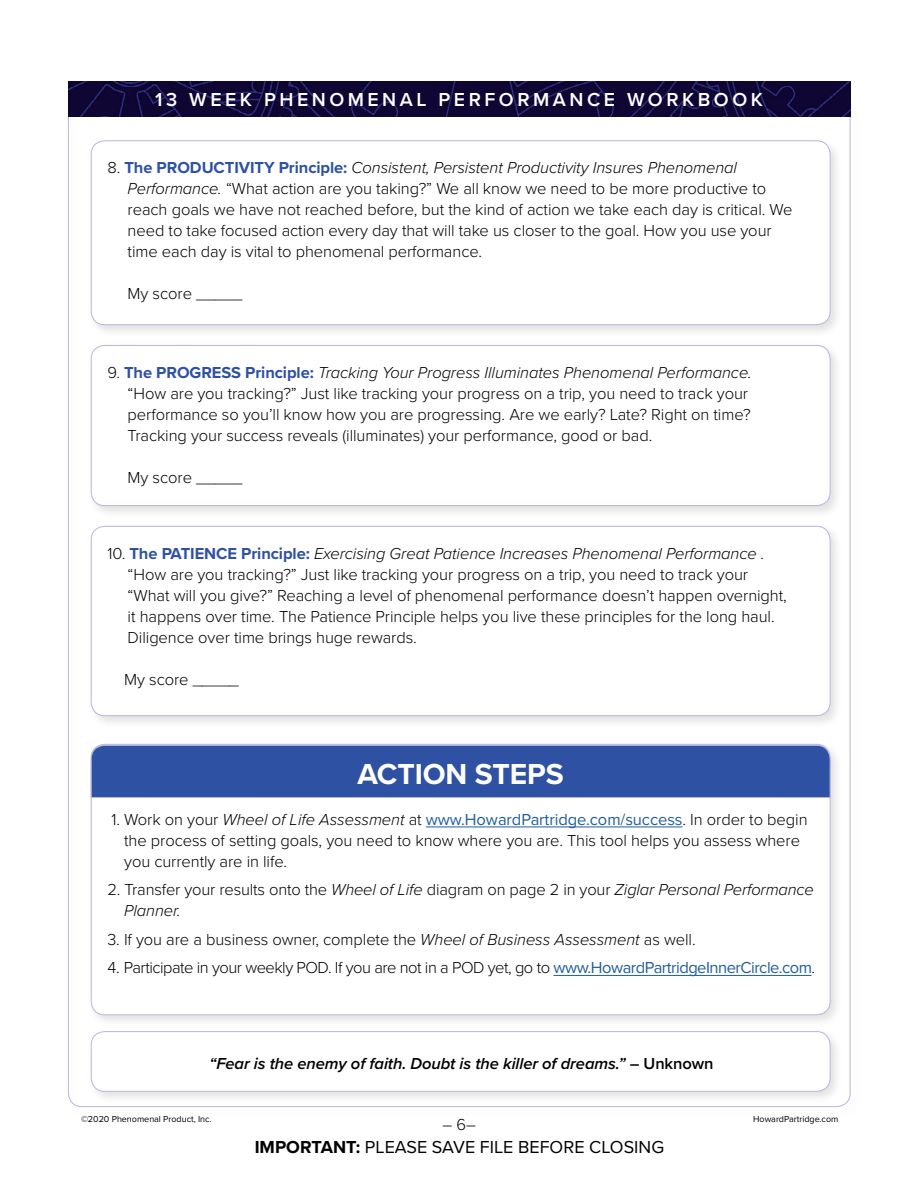
<style>
.page{position:relative;width:918px;height:1188px;background:#fff}
.page>*{position:absolute;margin:0;border:0;box-sizing:border-box;transform-origin:0 0}
.t1{font:700 30px "Proxima Nova";letter-spacing:-.005em;color:#fff}
.t2{font:600 19.5px "Proxima Nova";letter-spacing:.18em;color:#fff}
.t3{font:18px "Proxima Nova";color:#000}
.t4{font:300 16.5px/21px "Proxima Nova";letter-spacing:-.005em;color:#000}
.t5{font:300 16.5px "Proxima Nova";letter-spacing:-.03em;color:#000}
.t6{font:italic 600 16.5px "Proxima Nova";letter-spacing:-.005em;color:#000}
.t7{font:9px "Proxima Nova";letter-spacing:-.005em;color:#000}
.s1{font-weight:700;color:#2e51a3}
.s2{font-style:italic}
.s3{font-weight:400;color:#215e9e}
.s4{font-style:normal}
.s5{font-weight:700}
</style>
<div class="page">
<img style="left:68px;top:81px;width:782px;height:36px">
<div style="left:87px;top:342px;width:756px;height:177px;background:#000;opacity:.12"></div>
<div style="left:91px;top:345px;width:739px;height:161px;background:#fff;border-radius:14px"></div>
<div style="left:91px;top:345px;width:739px;height:161px;border:1px solid #b4b8dd;border-radius:14px"></div>
<div style="left:87px;top:137px;width:756px;height:201px;background:#000;opacity:.12"></div>
<div style="left:91px;top:141px;width:739px;height:184px;background:#fff;border-radius:14px"></div>
<div style="left:91px;top:140px;width:739px;height:185px;border:1px solid #b4b8dd;border-radius:14px"></div>
<div style="left:87px;top:523px;width:756px;height:206px;background:#000;opacity:.12"></div>
<div style="left:91px;top:526px;width:739px;height:190px;background:#fff;border-radius:14px"></div>
<div style="left:91px;top:526px;width:739px;height:190px;border:1px solid #b4b8dd;border-radius:14px"></div>
<div style="left:87px;top:741px;width:756px;height:287px;background:#000;opacity:.12"></div>
<div style="left:91px;top:744px;width:739px;height:271px;background:#fff;border-radius:14px"></div>
<div style="left:90px;top:745px;width:741px;height:53px;background:#2e51a3"></div>
<div style="left:87px;top:1028px;width:756px;height:77px;background:#000;opacity:.12"></div>
<div style="left:91px;top:1032px;width:739px;height:59px;background:#fff;border-radius:14px"></div>
<div style="left:91px;top:1031px;width:739px;height:61px;border:1px solid #b4b8dd;border-radius:14px"></div>
<hr style="left:426px;top:827px;width:257px;height:1px;background:#215e9e">
<hr style="left:553px;top:975px;width:259px;height:1px;background:#215e9e">
<p class="t2" style="left:155px;top:88px;width:609px">13 WEEK PHENOMENAL PERFORMANCE WORKBOOK</p>
<p class="t4" style="left:128px;top:156px;width:666px;text-indent:-20px">8. <span class="s1">The PRODUCTIVITY Principle:</span> <span class="s2">Consistent, Persistent Productivity Insures Phenomenal Performance.</span> “What action are you taking?” We all know we need to be more productive to reach goals we have not reached before, but the kind of action we take each day is critical. We need to take focused action every day that will take us closer to the goal. How you use your time each day is vital to phenomenal performance.</p>
<p class="t4" style="left:128px;top:282px;width:116px">My score _____</p>
<p class="t4" style="left:128px;top:361px;width:626px;text-indent:-20px">9. <span class="s1">The PROGRESS Principle:</span> <span class="s2">Tracking Your Progress Illuminates Phenomenal Performance. </span>“How are you tracking?” Just like tracking your progress on a trip, you need to track your performance so you’ll know how you are progressing. Are we early? Late? Right on time?<br>Tracking your success reveals (illuminates) your performance, good or bad.</p>
<p class="t4" style="left:128px;top:466px;width:116px">My score _____</p>
<p class="t4" style="left:128px;top:542px;width:661px;text-indent:-20px">10. <span class="s1">The PATIENCE Principle:</span> <span class="s2">Exercising Great Patience Increases Phenomenal Performance . </span>“How are you tracking?” Just like tracking your progress on a trip, you need to track your “What will you give?” Reaching a level of phenomenal performance doesn’t happen overnight, it happens over time. The Patience Principle helps you live these principles for the long haul.<br>Diligence over time brings huge rewards.</p>
<p class="t4" style="left:124px;top:668px;width:116px">My score _____</p>
<h1 class="t1" style="left:358px;top:751px;width:208px">ACTION STEPS</h1>
<p class="t4" style="left:124px;top:808px;width:685px;text-indent:-13px">1. Work on your <span class="s2">Wheel of Life Assessment</span> at <span class="s3">www.HowardPartridge.com/success</span>. In order to begin the process of setting goals, you need to know where you are. This tool helps you assess where you currently are in life.</p>
<p class="t4" style="left:124px;top:878px;width:691px;text-indent:-17px">2. Transfer your results onto the <span class="s2">Wheel of Life</span> diagram on page 2 in your <span class="s2">Ziglar Personal Performance<br>Planner.</span></p>
<p class="t4" style="left:107px;top:928px;width:590px">3. If you are a business owner, complete the <span class="s2">Wheel of Business Assessment</span> as well.</p>
<p class="t5" style="left:107px;top:955px;width:709px">4. Participate in your weekly POD. If you are not in a POD yet, go to <span class="s3">www.HowardPartridgeInnerCircle.com</span>.</p>
<p class="t6" style="left:209px;top:1051px;width:506px">“Fear is the enemy of faith. Doubt is the killer of dreams.” <span class="s4">– Unknown</span></p>
<p class="t7" style="left:81px;top:1114px;width:132px">©2020 Phenomenal Product, Inc.</p>
<p class="t7" style="left:753px;top:1114px;width:87px">HowardPartridge.com</p>
<p class="t4" style="left:443px;top:1113px;width:35px">– 6–</p>
<p class="t3" style="left:255px;top:1136px;width:411px"><span class="s5">IMPORTANT:</span> PLEASE SAVE FILE BEFORE CLOSING</p>
</div>
